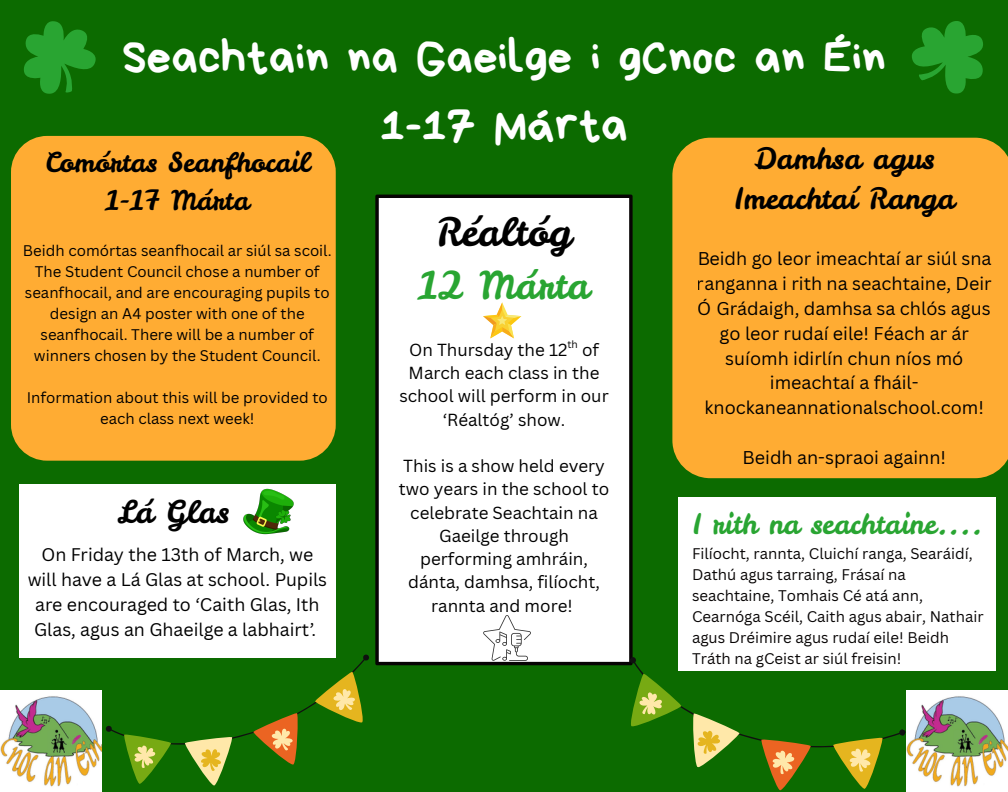
<style>
.page{position:relative;width:1008px;height:792px;background:#0c6b00}
.page>*{position:absolute;margin:0;border:0;box-sizing:border-box;transform-origin:0 0}
.t1{font:49px/68.2px "Bryndan Write";color:#fff;text-align:center}
.t2{font:39px "Leckerli One";color:#000}
.t3{font:38px "Leckerli One";color:#29a532}
.t4{font:31px "Leckerli One";color:#000}
.t5{font:29.3px/40.5px "Leckerli One";color:#000;text-align:center}
.t6{font:28px "Leckerli One";color:#29a532}
.t7{font:27px/37.5px "Leckerli One";color:#000;text-align:center}
.t8{font:18px/24.9px "Canva Sans";color:#000;text-align:center}
.t9{font:17.8px/24.9px "Canva Sans";color:#000;text-align:center}
.t10{font:17px/23.2px "Canva Sans";color:#000;text-align:center}
.t11{font:15px/21px "Canva Sans";color:#000;text-align:center}
.t12{font:15px/21px "Canva Sans";color:#070404}
.t13{font:10.2px "Canva Sans";color:#000}
</style>
<div class="page">
<svg style="left:24px;top:21px;width:72px;height:73px"></svg>
<svg style="left:912px;top:21px;width:71px;height:73px"></svg>
<img style="left:0;top:691px;width:101px;height:101px">
<div style="left:11px;top:136px;width:325px;height:325px;background:#ffac33;border-radius:36px"></div>
<svg style="left:672px;top:138px;width:336px;height:340px;background:#f4a930"></svg>
<div style="left:375px;top:195px;width:258px;height:470px;background:#fff"></div>
<img style="left:907px;top:691px;width:101px;height:101px">
<div style="left:19px;top:485px;width:317px;height:173px;background:#fff"></div>
<div style="left:679px;top:498px;width:316px;height:173px;background:#fff"></div>
<svg style="left:483px;top:615px;width:48px;height:46px;background:#e7e7e7"></svg>
<svg style="left:106px;top:654px;width:263px;height:132px"></svg>
<svg style="left:620px;top:592px;width:287px;height:200px;fill:#fff"></svg>
<svg style="left:820px;top:717px;width:75px;height:75px"></svg>
<svg style="left:620px;top:672px;width:192px;height:120px"></svg>
<svg style="left:483px;top:302px;width:38px;height:36px"></svg>
<img style="left:243px;top:486px;width:50px;height:51px">
<h1 class="t1" style="left:122px;top:23px;width:765px">Seachtain na Gaeilge i gCnoc an Éin<br>1-17 Márta</h1>
<h3 class="t5" style="left:734px;top:138px;width:222px">Damhsa agus<br>Imeachtaí Ranga</h3>
<p class="t8" style="left:697px;top:246px;width:296px">Beidh go leor imeachtaí ar siúl sna ranganna i rith na seachtaine, Deir<br>Ó Grádaigh, damhsa sa chlós agus go leor rudaí eile! Féach ar ár suíomh idirlín chun níos mó imeachtaí a fháil&shy;knockaneannationalschool.com!</p>
<p class="t8" style="left:743px;top:445px;width:205px">Beidh an-spraoi againn!</p>
<h4 class="t7" style="left:45px;top:144px;width:266px">Comórtas Seanfhocail<br>1-17 Márta</h4>
<p class="t11" style="left:23px;top:240px;width:310px">Beidh comórtas seanfhocail ar siúl sa scoil.<br>The Student Council chose a number of seanfhocail, and are encouraging pupils to design an A4 poster with one of the seanfhocail. There will be a number of winners chosen by the Student Council.</p>
<p class="t11" style="left:27px;top:387px;width:303px">Information about this will be provided to each class next week!</p>
<h2 class="t2" style="left:437px;top:205px;width:137px">Réaltóg</h2>
<h3 class="t3" style="left:419px;top:260px;width:173px">12 Márta</h3>
<p class="t13" style="left:567px;top:337px;width:12px">th</p>
<p class="t10" style="left:399px;top:338px;width:211px">On Thursday the 12 of<br>March each class in the school will perform in our ‘Réaltóg’ show.</p>
<p class="t10" style="left:399px;top:454px;width:212px">This is a show held every two years in the school to celebrate Seachtain na<br>Gaeilge through performing amhráin, dánta, damhsa, filíocht, rannta and more!</p>
<h3 class="t4" style="left:117px;top:491px;width:113px">Lá Glas</h3>
<p class="t9" style="left:28px;top:542px;width:301px">On Friday the 13th of March, we will have a Lá Glas at school. Pupils are encouraged to ‘Caith Glas, Ith Glas, agus an Ghaeilge a labhairt’.</p>
<p class="t6" style="left:692px;top:505px;width:292px">I rith na seachtaine....</p>
<p class="t12" style="left:692px;top:543px;width:293px">Filíocht, rannta, Cluichí ranga, Searáidí, Dathú agus tarraing, Frásaí na seachtaine, Tomhais Cé atá ann, Cearnóga Scéil, Caith agus abair, Nathair agus Dréimire agus rudaí eile! Beidh Tráth na gCeist ar siúl freisin!</p>
</div>
